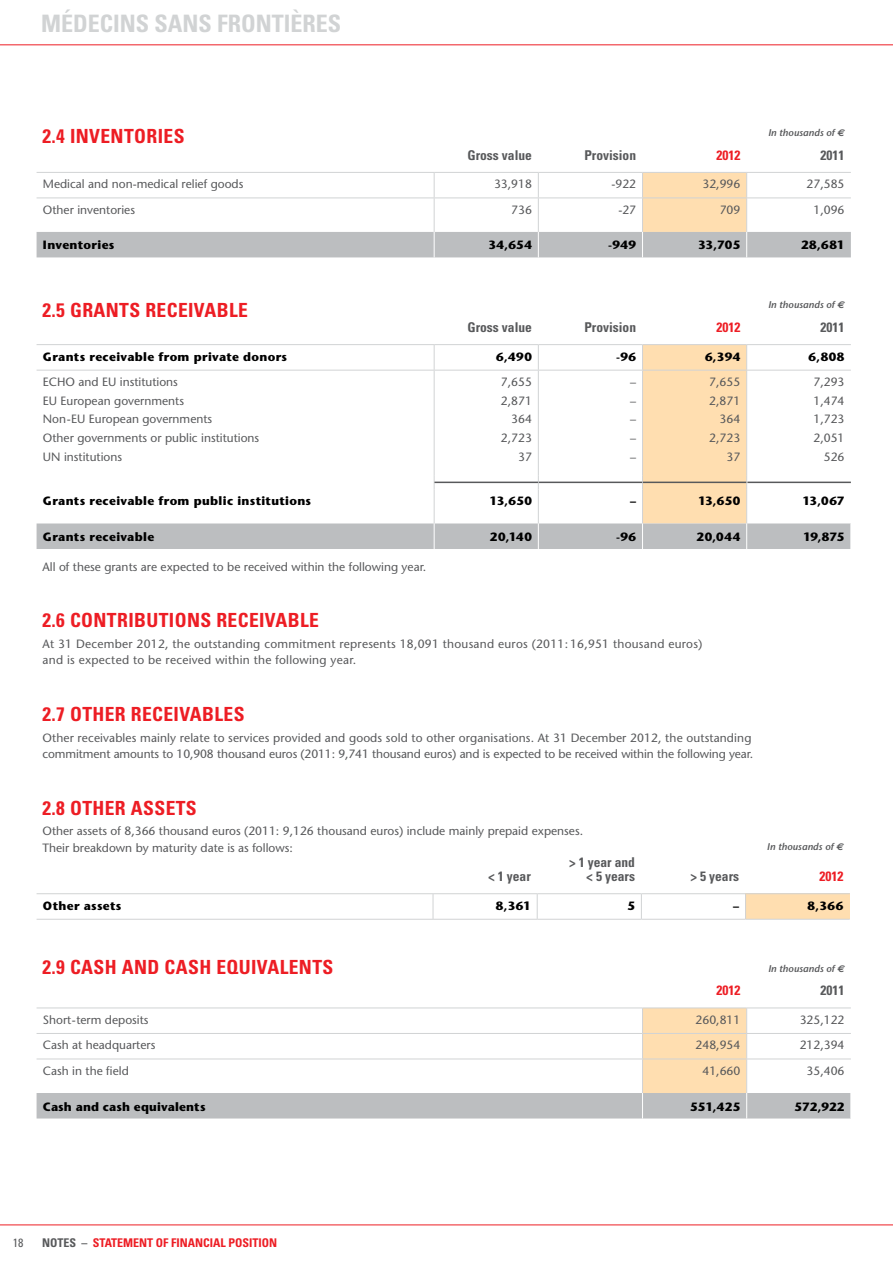
<style>
.page{position:relative;width:893px;height:1263px;background:#fff}
.page>*{position:absolute;margin:0;border:0;box-sizing:border-box;transform-origin:0 0}
.t1{font:700 condensed 24px "Univers";color:#d1d3d4}
.t2{font:700 condensed 19.5px "Univers";letter-spacing:.02em;color:#ed1d24}
.t3{font:700 condensed 13.5px/14.2px "Univers";color:#58595b;text-align:right}
.t4{font:700 condensed 13.5px "Univers";color:#ed1d24}
.t5{font:12px/18.6px "Stone Sans";color:#58595b}
.t6{font:700 12px "Stone Sans";letter-spacing:.025em;color:#000}
.t7{font:12px/16.5px "Stone Sans";letter-spacing:.02em;color:#58595b}
.t8{font:700 condensed 12px "Univers";color:#ed1d24}
.t9{font:condensed 12px "Univers";color:#58595b}
.t10{font:italic 600 9.75px "Stone Sans";color:#58595b}
.s1{font-family:"Euro Sans";font-weight:700}
.s2{color:#58595b}
</style>
<div class="page">
<hr style="left:0;top:1224px;width:893px;height:1px;background:#ed1d24">
<hr style="left:0;top:45px;width:893px;height:1px;background:#ed1d24">
<hr style="left:37px;top:344px;width:397px;height:1px;background:#d1d3d4">
<hr style="left:434px;top:344px;width:104px;height:1px;background:#d1d3d4">
<hr style="left:538px;top:344px;width:104px;height:1px;background:#d1d3d4">
<hr style="left:642px;top:344px;width:105px;height:1px;background:#d1d3d4">
<hr style="left:747px;top:344px;width:104px;height:1px;background:#d1d3d4">
<svg style="left:37px;top:345px;width:814px;height:204px"></svg>
<hr style="left:434px;top:482px;width:104px;height:1px;background:#58595b">
<hr style="left:539px;top:482px;width:103px;height:1px;background:#58595b">
<hr style="left:643px;top:482px;width:103px;height:1px;background:#58595b">
<hr style="left:747px;top:482px;width:104px;height:1px;background:#58595b">
<svg style="left:37px;top:172px;width:814px;height:85px"></svg>
<hr style="left:37px;top:1007px;width:605px;height:1px;background:#d1d3d4">
<hr style="left:642px;top:1007px;width:105px;height:1px;background:#d1d3d4">
<hr style="left:747px;top:1007px;width:104px;height:1px;background:#d1d3d4">
<svg style="left:37px;top:1008px;width:814px;height:110px"></svg>
<div style="left:746px;top:894px;width:104px;height:25px;background:#ffdeb0"></div>
<svg style="left:433px;top:894px;width:1px;height:25px"></svg>
<svg style="left:537px;top:894px;width:1px;height:25px"></svg>
<svg style="left:641px;top:894px;width:1px;height:25px"></svg>
<svg style="left:745px;top:894px;width:1px;height:25px"></svg>
<hr style="left:37px;top:893px;width:396px;height:1px;background:#d1d3d4">
<hr style="left:433px;top:893px;width:104px;height:1px;background:#d1d3d4">
<hr style="left:537px;top:893px;width:104px;height:1px;background:#d1d3d4">
<hr style="left:641px;top:893px;width:105px;height:1px;background:#d1d3d4">
<hr style="left:746px;top:893px;width:104px;height:1px;background:#d1d3d4">
<hr style="left:37px;top:919px;width:396px;height:1px;background:#d1d3d4">
<hr style="left:433px;top:919px;width:104px;height:1px;background:#d1d3d4">
<hr style="left:537px;top:919px;width:104px;height:1px;background:#d1d3d4">
<hr style="left:641px;top:919px;width:105px;height:1px;background:#d1d3d4">
<hr style="left:746px;top:919px;width:104px;height:1px;background:#d1d3d4">
<h1 class="t1" style="left:41px;top:9px;width:302px">MÉDECINS SANS FRONTIÈRES</h1>
<h2 class="t2" style="left:43px;top:124px;width:45px">2.4 INVENTORIES</h2>
<p class="t10" style="left:768px;top:127px;width:78px">In thousands of <span class="s1">E</span></p>
<p class="t3" style="left:467px;top:148px;width:66px">GROSS VALUE</p>
<p class="t3" style="left:584px;top:148px;width:53px">PROVISION</p>
<p class="t4" style="left:716px;top:147px;width:25px">2012</p>
<p class="t3" style="left:820px;top:148px;width:25px">2011</p>
<p class="t5" style="left:43px;top:175px;width:202px">Medical and non-medical relief goods</p>
<p class="t5" style="left:494px;top:175px;width:39px">33,918</p>
<p class="t5" style="left:611px;top:175px;width:26px">-922</p>
<p class="t5" style="left:702px;top:175px;width:39px">32,996</p>
<p class="t5" style="left:807px;top:175px;width:39px">27,585</p>
<p class="t5" style="left:43px;top:200px;width:94px">Other inventories</p>
<p class="t5" style="left:511px;top:200px;width:22px">736</p>
<p class="t5" style="left:618px;top:200px;width:19px">-27</p>
<p class="t5" style="left:720px;top:200px;width:22px">709</p>
<p class="t5" style="left:813px;top:200px;width:32px">1,096</p>
<p class="t6" style="left:43px;top:238px;width:73px">Inventories</p>
<p class="t6" style="left:488px;top:238px;width:45px">34,654</p>
<p class="t6" style="left:608px;top:238px;width:29px">-949</p>
<p class="t6" style="left:698px;top:238px;width:44px">33,705</p>
<p class="t6" style="left:801px;top:238px;width:45px">28,681</p>
<h2 class="t2" style="left:43px;top:298px;width:40px">2.5 GRANTS</h2>
<h2 class="t2" style="left:145px;top:298px;width:44px">RECEIVABLE</h2>
<p class="t10" style="left:768px;top:299px;width:78px">In thousands of <span class="s1">E</span></p>
<p class="t3" style="left:467px;top:320px;width:66px">GROSS VALUE</p>
<p class="t3" style="left:584px;top:320px;width:53px">PROVISION</p>
<p class="t4" style="left:716px;top:319px;width:25px">2012</p>
<p class="t3" style="left:820px;top:320px;width:25px">2011</p>
<p class="t6" style="left:43px;top:349px;width:246px">Grants receivable from private donors</p>
<p class="t6" style="left:496px;top:349px;width:37px">6,490</p>
<p class="t6" style="left:616px;top:349px;width:21px">-96</p>
<p class="t6" style="left:705px;top:349px;width:37px">6,394</p>
<p class="t6" style="left:809px;top:349px;width:37px">6,808</p>
<p class="t5" style="left:43px;top:372px;width:218px">ECH O and EU institutions<br>EU European governments<br>Non-EU European governments<br>Other governments or public institutions<br>UN institutions</p>
<p class="t5" style="left:501px;top:372px;width:32px;text-align:right">7,655<br>2,871<br>364<br>2,723<br>37</p>
<p class="t5" style="left:630px;top:372px;width:7px;text-align:justify">– – – – –</p>
<p class="t5" style="left:709px;top:372px;width:32px;text-align:right">7,655<br>2,871<br>364<br>2,723<br>37</p>
<p class="t5" style="left:813px;top:372px;width:32px;text-align:right">7,293<br>1,474<br>1,723<br>2,051<br>526</p>
<p class="t6" style="left:43px;top:494px;width:270px">Grants receivable from public institutions</p>
<p class="t6" style="left:490px;top:494px;width:44px">13,650</p>
<p class="t6" style="left:630px;top:494px;width:7px">–</p>
<p class="t6" style="left:698px;top:494px;width:44px">13,650</p>
<p class="t6" style="left:802px;top:494px;width:44px">13,067</p>
<p class="t6" style="left:43px;top:529px;width:113px">Grants receivable</p>
<p class="t6" style="left:490px;top:529px;width:44px">20,140</p>
<p class="t6" style="left:616px;top:529px;width:21px">-96</p>
<p class="t6" style="left:697px;top:529px;width:45px">20,044</p>
<p class="t6" style="left:803px;top:529px;width:43px">19,875</p>
<p class="t5" style="left:43px;top:557px;width:385px">All of these grants are expected to be received within the following year.</p>
<h2 class="t2" style="left:43px;top:608px;width:40px">2.6 CONTRIB</h2>
<h2 class="t2" style="left:146px;top:608px;width:24px">UTIONS</h2>
<h2 class="t2" style="left:216px;top:608px;width:44px">RECEIVABLE</h2>
<p class="t7" style="left:43px;top:635px;width:661px">At 31 December 2012, the outstanding commitment represents 18,091 thousand euros (2011: 16,951 thousand euros) and is expected to be received within the following year.</p>
<h2 class="t2" style="left:43px;top:702px;width:132px">2.7 OTHER RECEIVABLES</h2>
<p class="t5" style="left:43px;top:729px;width:712px;line-height:16.5px">Other receivables mainly relate to services provided and goods sold to other organisations. At 31 December 2012, the outstanding commitment amounts to 10,908 thousand euros (2011: 9,741 thousand euros) and is expected to be received within the following year.</p>
<h2 class="t2" style="left:43px;top:796px;width:101px">2.8 OTHER ASSETS</h2>
<p class="t5" style="left:43px;top:823px;width:542px;line-height:16.5px">Other assets of 8,366 thousand euros (2011: 9,126 thousand euros) include mainly prepaid expenses.<br>Their breakdown by maturity date is as follows:</p>
<p class="t10" style="left:767px;top:840px;width:78px">In thousands of <span class="s1">E</span></p>
<p class="t3" style="left:488px;top:869px;width:44px">&lt; 1 YEAR</p>
<p class="t3" style="left:569px;top:855px;width:67px">&gt; 1 YEAR AND &lt; 5 YEARS</p>
<p class="t3" style="left:690px;top:869px;width:50px">&gt; 5 YEARS</p>
<p class="t4" style="left:819px;top:868px;width:25px">2012</p>
<p class="t6" style="left:43px;top:898px;width:80px">Other assets</p>
<p class="t6" style="left:496px;top:898px;width:37px">8,361</p>
<p class="t6" style="left:627px;top:898px;width:9px">5</p>
<p class="t6" style="left:733px;top:898px;width:7px">–</p>
<p class="t6" style="left:807px;top:898px;width:37px">8,366</p>
<h2 class="t2" style="left:43px;top:955px;width:220px">2.9 CASH AN D CASH EQUIVALENTS</h2>
<p class="t10" style="left:768px;top:962px;width:78px">In thousands of <span class="s1">E</span></p>
<p class="t4" style="left:716px;top:982px;width:25px">2012</p>
<p class="t3" style="left:820px;top:983px;width:25px">2011</p>
<p class="t5" style="left:43px;top:1010px;width:107px">Short-term deposits</p>
<p class="t5" style="left:695px;top:1010px;width:46px">260,811</p>
<p class="t5" style="left:800px;top:1010px;width:46px">325,122</p>
<p class="t5" style="left:43px;top:1036px;width:114px">Cash at headquarters</p>
<p class="t5" style="left:695px;top:1036px;width:46px">248,954</p>
<p class="t5" style="left:800px;top:1036px;width:46px">212,394</p>
<p class="t5" style="left:43px;top:1061px;width:87px">Cash in the field</p>
<p class="t5" style="left:702px;top:1061px;width:39px">41,660</p>
<p class="t5" style="left:807px;top:1061px;width:39px">35,406</p>
<p class="t6" style="left:43px;top:1099px;width:164px">Cash and cash equivalents</p>
<p class="t6" style="left:690px;top:1099px;width:52px">551,425</p>
<p class="t6" style="left:794px;top:1099px;width:51px">572,922</p>
<p class="t9" style="left:13px;top:1235px;width:12px">18</p>
<p class="t8" style="left:42px;top:1235px;width:66px"><span class="s2">NOTES –</span> STATEMENT</p>
<p class="t8" style="left:156px;top:1235px;width:23px">OF FINAN</p>
<p class="t8" style="left:203px;top:1235px;width:33px">CIAL POSITION</p>
</div>
